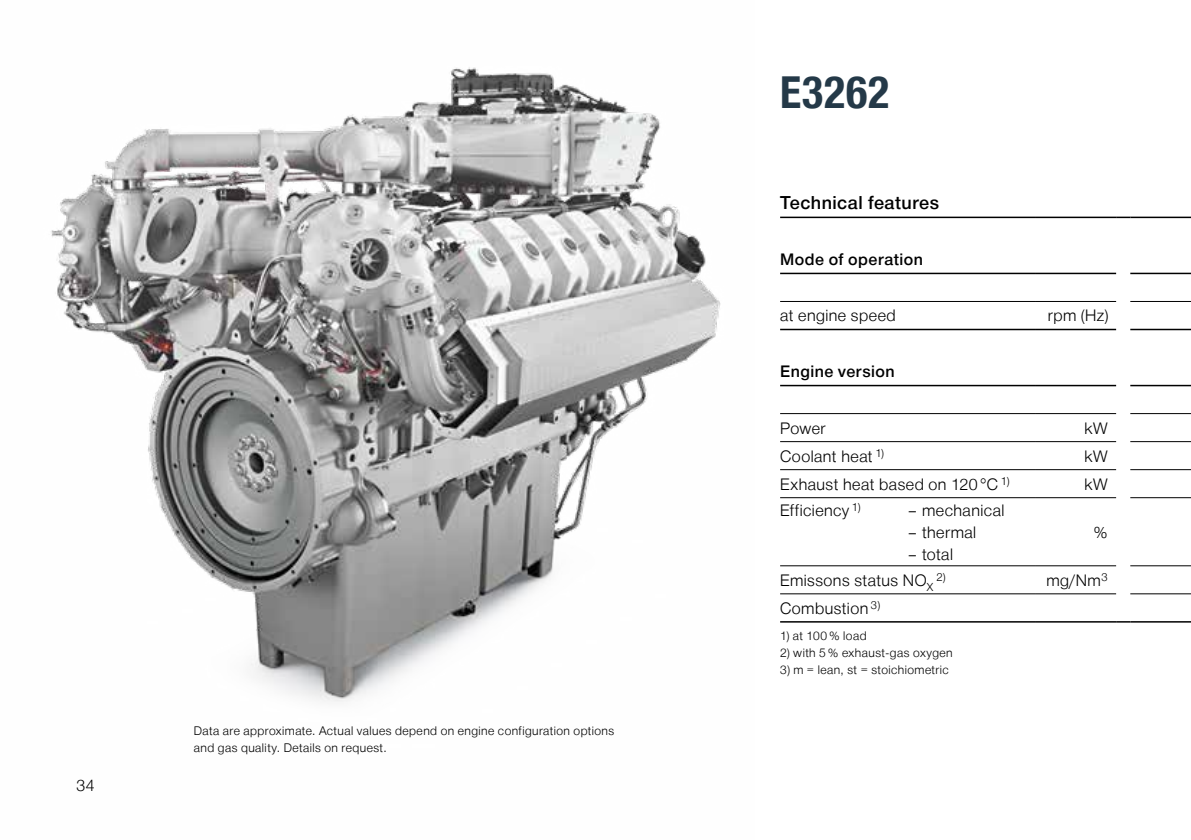
<style>
.page{position:relative;width:1191px;height:840px;background:#fff}
.page>*{position:absolute;margin:0;border:0;box-sizing:border-box;transform-origin:0 0}
.t1{font:700 44px "Man Global Condensed";letter-spacing:.02em;color:#243948}
.t2{font:500 18px "Man Global";letter-spacing:.025em;color:#000}
.t3{font:300 16px "Man Global";letter-spacing:.03em;color:#000}
.t4{font:500 16px "Man Global";letter-spacing:.03em;color:#000}
.t5{font:300 12px/17px "Man Global";letter-spacing:.04em;color:#000}
.t6{font:300 11.2px "Man Global";color:#000}
</style>
<div class="page">
<img style="left:51px;top:67px;width:670px;height:635px">
<hr style="left:780px;top:216px;width:128px;height:2px;background:#000">
<hr style="left:908px;top:216px;width:127px;height:2px;background:#000">
<hr style="left:1035px;top:216px;width:81px;height:2px;background:#000">
<svg style="left:1116px;top:216px;width:14px;height:2px"></svg>
<hr style="left:1130px;top:216px;width:61px;height:2px;background:#000">
<hr style="left:780px;top:272px;width:128px;height:2px;background:#000">
<hr style="left:908px;top:272px;width:127px;height:2px;background:#000">
<hr style="left:1035px;top:272px;width:81px;height:2px;background:#000">
<hr style="left:780px;top:328px;width:128px;height:2px;background:#000">
<hr style="left:908px;top:328px;width:127px;height:2px;background:#000">
<hr style="left:1035px;top:328px;width:81px;height:2px;background:#000">
<hr style="left:780px;top:384px;width:128px;height:2px;background:#000">
<hr style="left:908px;top:384px;width:127px;height:2px;background:#000">
<hr style="left:1035px;top:384px;width:81px;height:2px;background:#000">
<hr style="left:780px;top:620px;width:128px;height:2px;background:#000">
<hr style="left:908px;top:620px;width:127px;height:2px;background:#000">
<svg style="left:1116px;top:621px;width:14px;height:1px"></svg>
<hr style="left:780px;top:301px;width:128px;height:1px;background:#000">
<hr style="left:908px;top:301px;width:127px;height:1px;background:#000">
<hr style="left:1035px;top:301px;width:81px;height:1px;background:#000">
<hr style="left:780px;top:413px;width:128px;height:1px;background:#000">
<hr style="left:908px;top:413px;width:127px;height:1px;background:#000">
<hr style="left:1035px;top:413px;width:81px;height:1px;background:#000">
<hr style="left:780px;top:441px;width:128px;height:1px;background:#000">
<hr style="left:908px;top:441px;width:127px;height:1px;background:#000">
<hr style="left:1035px;top:441px;width:81px;height:1px;background:#000">
<hr style="left:780px;top:469px;width:128px;height:1px;background:#000">
<hr style="left:908px;top:469px;width:127px;height:1px;background:#000">
<hr style="left:1035px;top:469px;width:81px;height:1px;background:#000">
<hr style="left:780px;top:497px;width:128px;height:1px;background:#000">
<hr style="left:908px;top:497px;width:127px;height:1px;background:#000">
<hr style="left:1035px;top:497px;width:81px;height:1px;background:#000">
<hr style="left:780px;top:565px;width:128px;height:1px;background:#000">
<hr style="left:908px;top:565px;width:127px;height:1px;background:#000">
<hr style="left:1035px;top:565px;width:81px;height:1px;background:#000">
<hr style="left:780px;top:593px;width:128px;height:1px;background:#000">
<hr style="left:908px;top:593px;width:127px;height:1px;background:#000">
<hr style="left:1035px;top:593px;width:81px;height:1px;background:#000">
<hr style="left:1035px;top:620px;width:81px;height:2px;background:#000">
<hr style="left:1130px;top:620px;width:61px;height:2px;background:#000">
<hr style="left:1130px;top:272px;width:61px;height:2px;background:#000">
<hr style="left:1130px;top:328px;width:61px;height:2px;background:#000">
<hr style="left:1130px;top:384px;width:61px;height:2px;background:#000">
<hr style="left:1130px;top:301px;width:61px;height:1px;background:#000">
<hr style="left:1130px;top:413px;width:61px;height:1px;background:#000">
<hr style="left:1130px;top:441px;width:61px;height:1px;background:#000">
<hr style="left:1130px;top:469px;width:61px;height:1px;background:#000">
<hr style="left:1130px;top:497px;width:61px;height:1px;background:#000">
<hr style="left:1130px;top:565px;width:61px;height:1px;background:#000">
<hr style="left:1130px;top:593px;width:61px;height:1px;background:#000">
<h3 class="t3" style="left:77px;top:775px;width:20px">34</h3>
<p class="t5" style="left:194px;top:722px;width:422px">Data are approximate. Actual values depend on engine configuration options and gas quality. Details on request.</p>
<h1 class="t1" style="left:780px;top:67px;width:111px">E3262</h1>
<h2 class="t2" style="left:780px;top:192px;width:161px">Technical features</h2>
<h3 class="t4" style="left:780px;top:250px;width:144px">Mode of operation</h3>
<h3 class="t3" style="left:780px;top:306px;width:117px">at engine speed</h3>
<h3 class="t3" style="left:1047px;top:306px;width:62px">rpm (Hz)</h3>
<h3 class="t4" style="left:780px;top:362px;width:116px">Engine version</h3>
<h3 class="t3" style="left:780px;top:419px;width:47px">Power</h3>
<h3 class="t3" style="left:1084px;top:419px;width:25px">kW</h3>
<h3 class="t3" style="left:780px;top:447px;width:105px">Coolant heat <sup>1)</sup></h3>
<h3 class="t3" style="left:1084px;top:447px;width:25px">kW</h3>
<h3 class="t3" style="left:780px;top:475px;width:231px">Exhaust heat based on 120 °C <sup>1)</sup></h3>
<h3 class="t3" style="left:1084px;top:475px;width:25px">kW</h3>
<h3 class="t3" style="left:780px;top:501px;width:82px">Efficiency <sup>1)</sup></h3>
<h3 class="t3" style="left:908px;top:501px;width:98px">– mechanical</h3>
<h3 class="t3" style="left:908px;top:523px;width:70px">– thermal</h3>
<h3 class="t3" style="left:908px;top:545px;width:47px">– total</h3>
<h3 class="t3" style="left:1093px;top:523px;width:16px">%</h3>
<h3 class="t3" style="left:780px;top:571px;width:154px">Emissons status NO<sub>X</sub></h3>
<p class="t6" style="left:936px;top:570px;width:10px">2)</p>
<h3 class="t3" style="left:1046px;top:571px;width:63px">mg/Nm<sup>3</sup></h3>
<h3 class="t3" style="left:780px;top:598px;width:101px">Combustion <sup>3)</sup></h3>
<p class="t5" style="left:780px;top:626px;width:88px">1) at 100 % load</p>
<p class="t5" style="left:780px;top:643px;width:174px">2) with 5 % exhaust-gas oxygen</p>
<p class="t5" style="left:780px;top:660px;width:170px">3) m = lean, st = stoichiometric</p>
</div>
